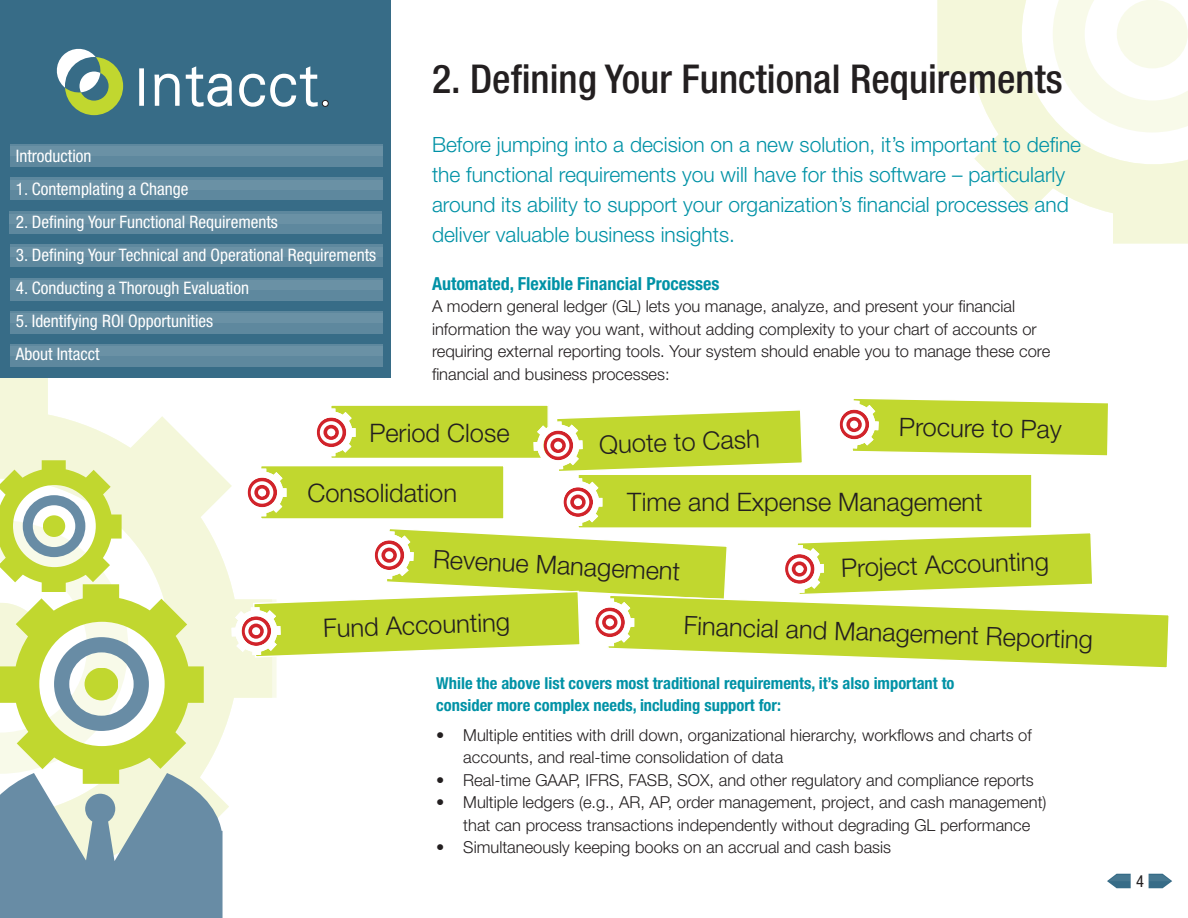
<style>
.page{position:relative;width:1188px;height:918px;background:#fff}
.page>*{position:absolute;margin:0;border:0;box-sizing:border-box;transform-origin:0 0}
.t1{font:500 condensed 39.75px "Helvetica Neue";color:#231f20}
.t2{font:300 25.5px "Helvetica Neue";color:#231f20}
.t3{font:300 21px/30px "Helvetica Neue";color:#0092a6}
.t4{font:700 condensed 18px "Helvetica Neue";color:#0092a6}
.t5{font:condensed 17.25px "Helvetica Neue";color:#fff}
.t6{font:300 16.5px/22.5px "Helvetica Neue";color:#231f20}
.t7{font:700 condensed 16.5px/22.5px "Helvetica Neue";color:#0092a6}
.t8{font:condensed 16.5px "Helvetica Neue";color:#231f20}
</style>
<div class="page">
<svg style="left:937px;top:0;width:251px;height:244px;fill:#f4f7da"></svg>
<svg style="left:1053px;top:0;width:135px;height:133px"></svg>
<div style="left:1117px;top:0;width:71px;height:68px;background:#f8fae9;border-radius:50%"></div>
<svg style="left:0;top:378px;width:272px;height:434px"></svg>
<div style="left:0;top:0;width:391px;height:378px;background:#376c87"></div>
<div style="left:10px;top:144px;width:373px;height:23px;background:#5e889e"></div>
<div style="left:10px;top:147px;width:373px;height:9px;background:#6a91a5"></div>
<div style="left:10px;top:177px;width:373px;height:23px;background:#5e889e"></div>
<div style="left:10px;top:180px;width:373px;height:9px;background:#6a91a5"></div>
<div style="left:9px;top:211px;width:373px;height:23px;background:#5e889e"></div>
<div style="left:9px;top:214px;width:373px;height:9px;background:#6a91a5"></div>
<div style="left:10px;top:244px;width:373px;height:23px;background:#5e889e"></div>
<div style="left:10px;top:247px;width:373px;height:9px;background:#6a91a5"></div>
<div style="left:10px;top:278px;width:373px;height:22px;background:#5e889e"></div>
<div style="left:10px;top:280px;width:373px;height:10px;background:#6a91a5"></div>
<div style="left:10px;top:311px;width:373px;height:23px;background:#5e889e"></div>
<div style="left:10px;top:314px;width:373px;height:9px;background:#6a91a5"></div>
<div style="left:10px;top:344px;width:373px;height:23px;background:#5e889e"></div>
<div style="left:10px;top:347px;width:373px;height:9px;background:#6a91a5"></div>
<div style="left:322px;top:100px;width:7px;height:7px;border:1px solid #241f21;border-radius:50%"></div>
<div style="left:139px;top:68px;width:5px;height:38px;background:#fff"></div>
<svg style="left:154px;top:74px;width:26px;height:32px"></svg>
<svg style="left:186px;top:66px;width:46px;height:41px"></svg>
<svg style="left:239px;top:66px;width:89px;height:41px"></svg>
<svg style="left:56px;top:48px;width:67px;height:67px"></svg>
<svg style="left:0;top:460px;width:223px;height:458px;background:#bfd0a8"></svg>
<div style="left:43px;top:515px;width:22px;height:22px;background:#c1d72f;border-radius:11px"></div>
<svg style="left:231px;top:397px;width:938px;height:272px"></svg>
<svg style="left:1107px;top:874px;width:24px;height:14px"></svg>
<svg style="left:1149px;top:874px;width:23px;height:14px"></svg>
<p class="t5" style="left:16px;top:146px;width:77px">Introduction</p>
<p class="t5" style="left:16px;top:179px;width:174px">1. Contemplating a Change</p>
<p class="t5" style="left:16px;top:212px;width:264px">2. Defining Your Functional Requirements</p>
<p class="t5" style="left:16px;top:245px;width:362px">3. Defining Your Technical and Operational Requirements</p>
<p class="t5" style="left:16px;top:278px;width:235px">4. Conducting a Thorough Evaluation</p>
<p class="t5" style="left:16px;top:311px;width:199px">5. Identifying ROI Opportunities</p>
<p class="t5" style="left:16px;top:344px;width:85px">About Intacct</p>
<p class="t1" style="left:432px;top:55px;width:632px">2. Defining Your Functional Requirements</p>
<p class="t3" style="left:432px;top:129px;width:651px">Before jumping into a decision on a new solution, it’s important to define the functional requirements you will have for this software – particularly around its ability to support your organization’s financial processes and deliver valuable business insights.</p>
<p class="t4" style="left:432px;top:272px;width:289px">Automated, Flexible Financial Processes</p>
<p class="t6" style="left:432px;top:295px;width:620px">A modern general ledger (GL) lets you manage, analyze, and present your financial information the way you want, without adding complexity to your chart of accounts or requiring external reporting tools. Your system should enable you to manage these core financial and business processes:</p>
<p class="t2" style="left:369px;top:417px;width:142px">Period Close</p>
<p class="t2" style="left:599px;top:429px;width:162px;rotate:-2deg">Quote to Cash</p>
<p class="t2" style="left:899px;top:411px;width:164px;rotate:1deg">Procure to Pay</p>
<p class="t2" style="left:307px;top:478px;width:151px">Consolidation</p>
<p class="t2" style="left:627px;top:487px;width:357px">Time and Expense Management</p>
<p class="t2" style="left:434px;top:543px;width:249px;rotate:3deg">Revenue Management</p>
<p class="t2" style="left:841px;top:553px;width:209px;rotate:-2deg">Project Accounting</p>
<p class="t2" style="left:323px;top:613px;width:189px;rotate:-2deg">Fund Accounting</p>
<p class="t2" style="left:684px;top:610px;width:411px;rotate:2deg">Financial and Management Reporting</p>
<p class="t7" style="left:436px;top:672px;width:520px">While the above list covers most traditional requirements, it’s also important to consider more complex needs, including support for:</p>
<p class="t6" style="left:463px;top:723px;width:570px;text-indent:-27px">• Multiple entities with drill down, organizational hierarchy, workflows and charts of accounts, and real-time consolidation of data</p>
<p class="t6" style="left:436px;top:768px;width:599px">• Real-time GAAP, IFRS, FASB, SOX, and other regulatory and compliance reports</p>
<p class="t6" style="left:463px;top:791px;width:585px;text-indent:-27px">• Multiple ledgers (e.g., AR, AP, order management, project, and cash management) that can process transactions independently without degrading GL performance</p>
<p class="t6" style="left:436px;top:836px;width:456px">• Simultaneously keeping books on an accrual and cash basis</p>
<p class="t8" style="left:1136px;top:871px;width:9px">4</p>
</div>
